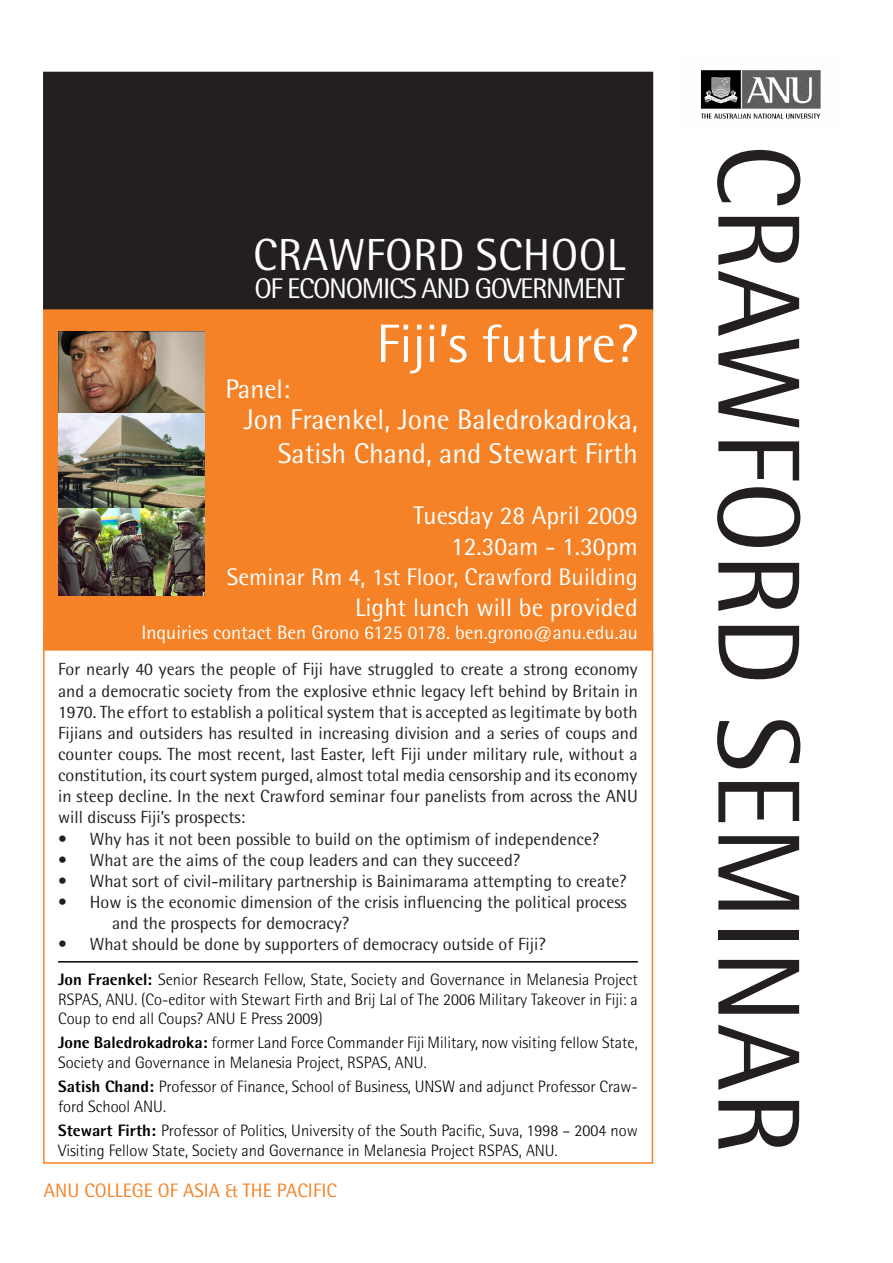
<style>
.page{position:relative;width:893px;height:1263px;background:#fff}
.page>*{position:absolute;margin:0;border:0;box-sizing:border-box;transform-origin:0 0}
.t1{font:117px "Agfa Rotis Semisans";color:#231f20}
.t2{font:54px "Agfa Rotis Semisans";color:#fff}
.t3{font:45px "Agfa Rotis Semisans";letter-spacing:.01em;color:#fff}
.t4{font:28.5px "Agfa Rotis Semisans";color:#fff}
.t5{font:28.5px "Agfa Rotis Semisans";letter-spacing:-.05em;color:#fff}
.t6{font:27px "Agfa Rotis Semisans";color:#fff}
.t7{font:25.5px "Agfa Rotis Semisans";color:#fff}
.t8{font:24px "Agfa Rotis Semisans";color:#fff}
.t9{font:19.5px "Agfa Rotis Semisans";color:#fff}
.t10{font:19.5px "Agfa Rotis Semisans";color:#f58226}
.t11{font:17.7px/21.1px "Agfa Rotis Semisans";color:#231f20;text-align:justify}
.t12{font:300 16.5px/19.8px "Agfa Rotis Semisans";color:#000}
.s1{font-weight:800}
</style>
<div class="page">
<img style="left:700px;top:70px;width:121px;height:49px">
<div style="left:44px;top:72px;width:608px;height:238px;background:#231f20"></div>
<div style="left:43px;top:72px;width:610px;height:238px;border:2px solid #231f20"></div>
<div style="left:44px;top:310px;width:608px;height:340px;background:#f58226"></div>
<div style="left:43px;top:309px;width:610px;height:342px;border:2px solid #f58226"></div>
<hr style="left:58px;top:961px;width:580px;height:1px;background:#000">
<img style="left:58px;top:332px;width:147px;height:173px">
<img style="left:58px;top:505px;width:147px;height:91px">
<p class="t3" style="left:253px;top:228px;width:373px">CRAWFORD SCHOOL</p>
<p class="t5" style="left:254px;top:272px;width:371px">OF ECONOMICS AND GOVERNMENT</p>
<p class="t2" style="left:376px;top:312px;width:263px">Fiji’s future?</p>
<p class="t4" style="left:244px;top:402px;width:396px">Jon Fraenkel, Jone Baledrokadroka,</p>
<p class="t4" style="left:278px;top:436px;width:361px">Satish Chand, and Stewart Firth</p>
<p class="t6" style="left:225px;top:373px;width:66px">Panel:</p>
<p class="t7" style="left:414px;top:501px;width:226px">Tuesday 28 April 2009</p>
<p class="t7" style="left:451px;top:531px;width:188px">12.30am - 1.30pm</p>
<p class="t8" style="left:227px;top:563px;width:412px">Seminar Rm 4, 1st Floor, Crawford Building</p>
<p class="t7" style="left:355px;top:592px;width:284px">Light lunch will be provided</p>
<p class="t9" style="left:141px;top:621px;width:498px">Inquiries contact Ben Grono 6125 0178. ben.grono@anu.edu.au</p>
<p class="t11" style="left:58px;top:659px;width:581px">For nearly 40 years the people of Fiji have struggled to create a strong economy and a democratic society from the explosive ethnic legacy left behind by Britain in 1970. The effort to establish a political system that is accepted as legitimate by both Fijians and outsiders has resulted in increasing division and a series of coups and counter coups. The most recent, last Easter, left Fiji under military rule, without a constitution, its court system purged, almost total media censorship and its economy in steep decline. In the next Crawford seminar four panelists from across the ANU will discuss Fiji’s prospects:</p>
<p class="t11" style="left:58px;top:828px;width:543px">• Why has it not been possible to build on the optimism of independence?</p>
<p class="t11" style="left:58px;top:849px;width:463px">• What are the aims of the coup leaders and can they succeed?</p>
<p class="t11" style="left:58px;top:870px;width:570px">• What sort of civil-military partnership is Bainimarama attempting to create?</p>
<p class="t11" style="left:112px;top:891px;width:516px;text-indent:-54px">• How is the economic dimension of the crisis influencing the political process and the prospects for democracy?</p>
<p class="t11" style="left:58px;top:934px;width:489px">• What should be done by supporters of democracy outside of Fiji?</p>
<p class="t12" style="left:58px;top:969px;width:581px;text-align:justify"><span class="s1">Jon Fraenkel:</span> Senior Research Fellow, State, Society and Governance in Melanesia Project RSPAS, ANU. (Co-editor with Stewart Firth and Brij Lal of The 2006 Military Takeover in Fiji: a Coup to end all Coups? ANU E Press 2009)</p>
<p class="t12" style="left:58px;top:1033px;width:581px"><span class="s1">Jone Baledrokadroka:</span> former Land Force Commander Fiji Military, now visiting fellow State,<br>Society and Governance in Melanesia Project, RSPAS, ANU.</p>
<p class="t12" style="left:58px;top:1077px;width:581px"><span class="s1">Satish Chand:</span> Professor of Finance, School of Business, UNSW and adjunct Professor Craw&shy;ford School ANU.</p>
<p class="t12" style="left:58px;top:1121px;width:581px"><span class="s1">Stewart Firth:</span> Professor of Politics, University of the South Pacific, Suva, 1998 – 2004 now<br>Visiting Fellow State, Society and Governance in Melanesia Project RSPAS, ANU.</p>
<p class="t10" style="left:44px;top:1179px;width:294px">ANU COLLEGE OF ASIA &amp; THE PACIFIC</p>
<p class="t1" style="left:827px;top:144px;width:1011px;rotate:90deg">CRAWFORD SEMINAR</p>
</div>
